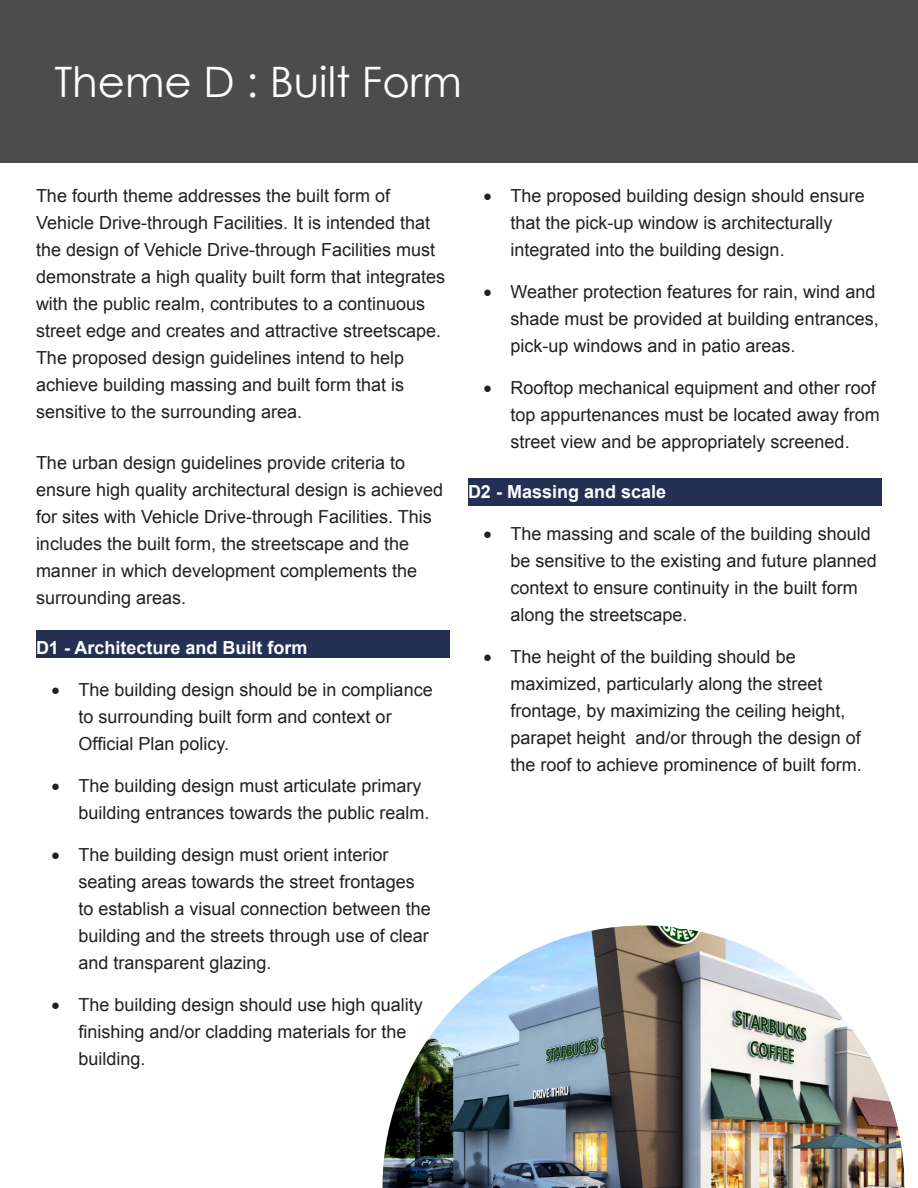
<style>
.page{position:relative;width:918px;height:1188px;background:#fff}
.page>*{position:absolute;margin:0;border:0;box-sizing:border-box;transform-origin:0 0}
.t1{font:42px "Century Gothic";color:#fff}
.Paragraph{font:18px/27px "Arial";color:#231f20}
.Heading_within_secti{font:700 18px "Arial";color:#fff}
</style>
<div class="page">
<div style="left:37px;top:630px;width:413px;height:28px;background:#253055"></div>
<div style="left:468px;top:478px;width:414px;height:28px;background:#253055"></div>
<div style="left:0;top:0;width:918px;height:162px;background:#4c4c4c"></div>
<img style="left:382px;top:926px;width:522px;height:262px">
<h3 class="t1" style="left:54px;top:52px;width:409px">Theme D : Built Form</h3>
<p class="Paragraph" style="left:36px;top:182px;width:411px">The fourth theme addresses the built form of Vehicle Drive-through Facilities. It is intended that the design of Vehicle Drive-through Facilities must demonstrate a high quality built form that integrates with the public realm, contributes to a continuous street edge and creates and attractive streetscape.<br>The proposed design guidelines intend to help achieve building massing and built form that is sensitive to the surrounding area.</p>
<p class="Paragraph" style="left:36px;top:449px;width:409px">The urban design guidelines provide criteria to ensure high quality architectural design is achieved for sites with Vehicle Drive-through Facilities. This includes the built form, the streetscape and the manner in which development complements the surrounding areas.</p>
<p class="Heading_within_secti" style="left:36px;top:635px;width:273px">D1 - Architecture and Built form</p>
<p class="Paragraph" style="left:79px;top:676px;width:356px;text-indent:-27px">• The building design should be in compliance to surrounding built form and context or<br>Official Plan policy.</p>
<p class="Paragraph" style="left:79px;top:772px;width:353px;text-indent:-27px">• The building design must articulate primary building entrances towards the public realm.</p>
<p class="Paragraph" style="left:79px;top:841px;width:354px;text-indent:-27px">• The building design must orient interior seating areas towards the street frontages to establish a visual connection between the building and the streets through use of clear and transparent glazing.</p>
<p class="Paragraph" style="left:79px;top:991px;width:346px;text-indent:-27px">• The building design should use high quality finishing and/or cladding materials for the building.</p>
<p class="Paragraph" style="left:511px;top:182px;width:356px;text-indent:-27px">• The proposed building design should ensure that the pick-up window is architecturally integrated into the building design.</p>
<p class="Paragraph" style="left:511px;top:278px;width:370px;text-indent:-27px">• Weather protection features for rain, wind and shade must be provided at building entrances, pick-up windows and in patio areas.</p>
<p class="Paragraph" style="left:511px;top:374px;width:371px;text-indent:-27px">• Rooftop mechanical equipment and other roof top appurtenances must be located away from street view and be appropriately screened.</p>
<p class="Heading_within_secti" style="left:468px;top:479px;width:200px">D2 - Massing and scale</p>
<p class="Paragraph" style="left:511px;top:520px;width:368px;text-indent:-27px">• The massing and scale of the building should be sensitive to the existing and future planned context to ensure continuity in the built form along the streetscape.</p>
<p class="Paragraph" style="left:511px;top:643px;width:353px;text-indent:-27px">• The height of the building should be maximized, particularly along the street frontage, by maximizing the ceiling height, parapet height and/or through the design of the roof to achieve prominence of built form.</p>
</div>
